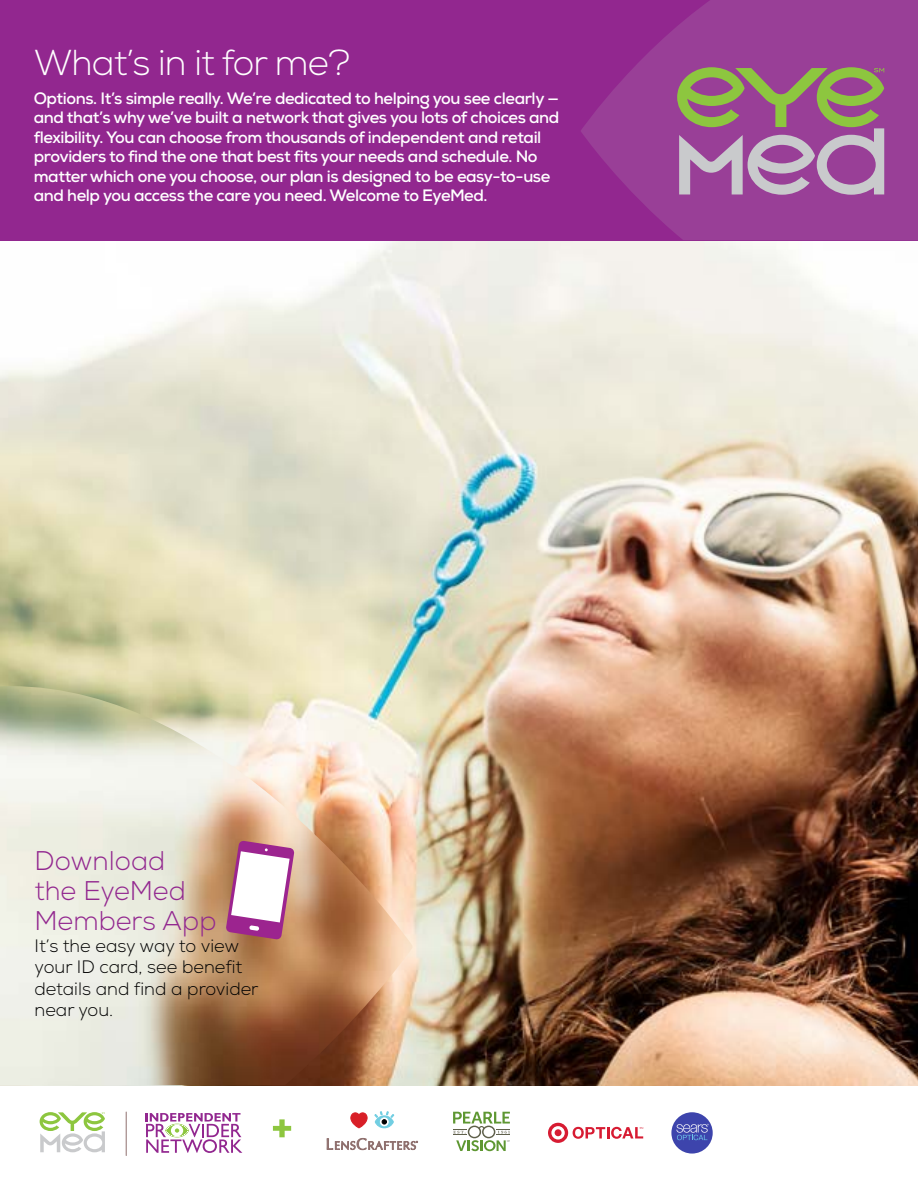
<style>
.page{position:relative;width:918px;height:1188px;background:#fff}
.page>*{position:absolute;margin:0;border:0;box-sizing:border-box;transform-origin:0 0}
.t1{font:300 36px "Nexa";letter-spacing:-.025em;color:#fff}
.t2{font:300 27px/30px "Nexa";color:#92278f}
.t3{font:300 18px/21.6px "Nexa";color:#000}
.t4{font:700 16.5px/19.5px "Nexa";letter-spacing:-.025em;color:#fff}
</style>
<div class="page">
<img style="left:0;top:241px;width:918px;height:844px">
<div style="left:0;top:0;width:918px;height:241px;background:#92278f"></div>
<svg style="left:581px;top:0;width:337px;height:241px;fill:#993f97"></svg>
<svg style="left:677px;top:67px;width:207px;height:128px;background:#a07990"></svg>
<svg style="left:548px;top:1123px;width:95px;height:20px"></svg>
<svg style="left:453px;top:1112px;width:57px;height:39px"></svg>
<svg style="left:273px;top:1119px;width:18px;height:18px"></svg>
<svg style="left:146px;top:1113px;width:96px;height:40px"></svg>
<svg style="left:327px;top:1138px;width:91px;height:12px"></svg>
<svg style="left:351px;top:1113px;width:16px;height:15px"></svg>
<svg style="left:375px;top:1112px;width:19px;height:16px"></svg>
<div style="left:671px;top:1112px;width:42px;height:42px;background:#3d44ac;border-radius:50%"></div>
<svg style="left:671px;top:1122px;width:38px;height:18px"></svg>
<svg style="left:40px;top:1112px;width:65px;height:40px"></svg>
<hr style="left:126px;top:1112px;width:1px;height:44px;background:#8f706e">
<img style="left:0;top:686px;width:412px;height:399px">
<svg style="left:226px;top:841px;width:68px;height:98px"></svg>
<h1 class="t1" style="left:34px;top:42px;width:318px">What’s in it for me?</h1>
<p class="t4" style="left:34px;top:88px;width:527px">Options. It’s simple really. We’re dedicated to helping you see clearly — and that’s why we’ve built a network that gives you lots of choices and flexibility. You can choose from thousands of independent and retail providers to find the one that best fits your needs and schedule. No matter which one you choose, our plan is designed to be easy-to-use and help you access the care you need. Welcome to EyeMed.</p>
<h2 class="t2" style="left:35px;top:846px;width:183px">Download<br>the EyeMed<br>Members App</h2>
<p class="t3" style="left:35px;top:935px;width:226px">It’s the easy way to view your ID card, see benefit details and find a provider near you.</p>
</div>
